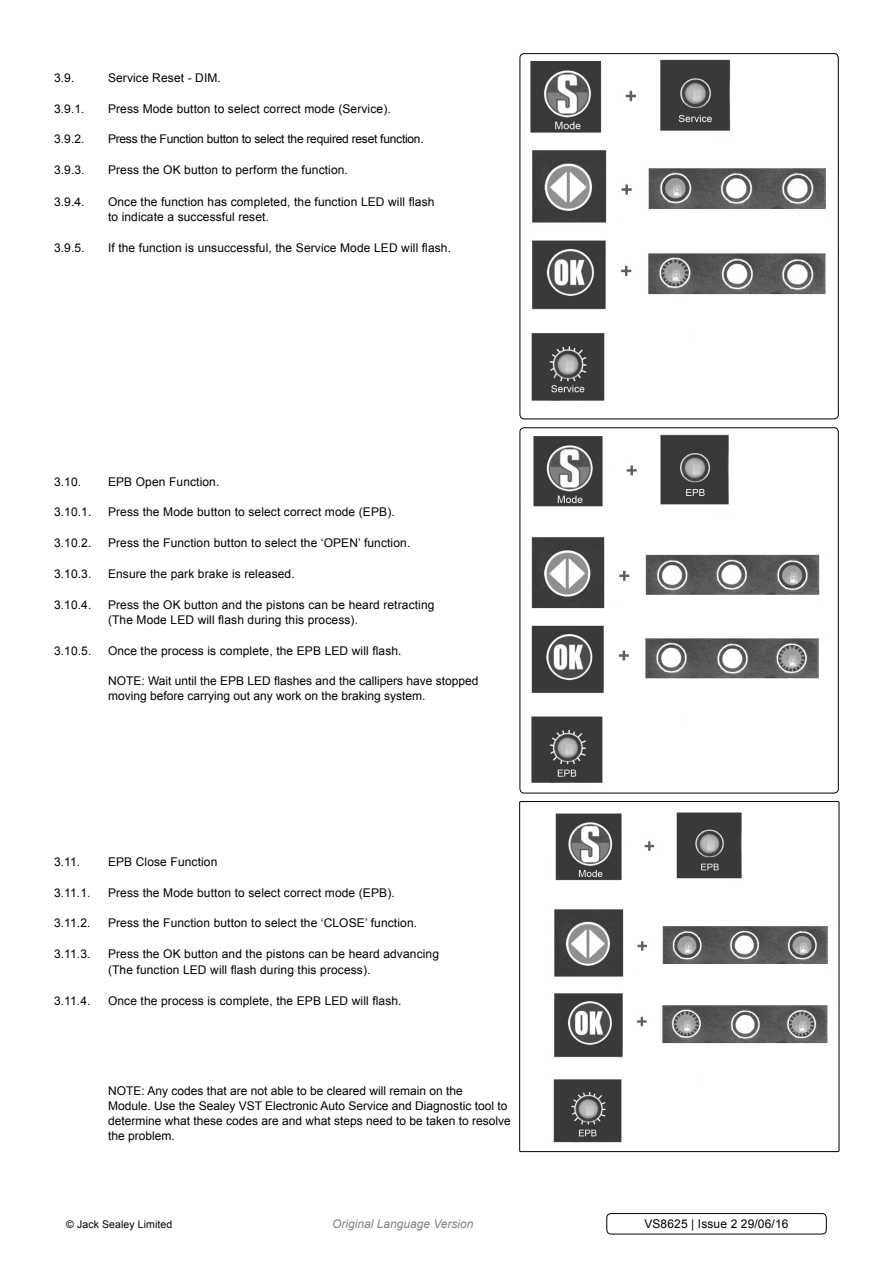
<style>
.page{position:relative;width:893px;height:1263px;background:#fff}
.page>*{position:absolute;margin:0;border:0;box-sizing:border-box;transform-origin:0 0}
.t1{font:12px/15.8px "Arial";letter-spacing:.01em;color:#000}
.t2{font:italic 12px "Arial";color:#808285}
.t3{font:10.5px "Arial";letter-spacing:.01em;color:#000}
</style>
<div class="page">
<div style="left:606px;top:1213px;width:221px;height:21px;border:1px solid #000;border-radius:4px"></div>
<img style="left:520px;top:54px;width:317px;height:347px">
<div style="left:520px;top:53px;width:319px;height:366px;border:1px solid #000;border-radius:4px"></div>
<img style="left:520px;top:428px;width:300px;height:365px">
<div style="left:520px;top:427px;width:319px;height:366px;border:1px solid #000;border-radius:4px"></div>
<img style="left:553px;top:812px;width:275px;height:331px">
<div style="left:520px;top:801px;width:319px;height:351px;border:1px solid #000"></div>
<p class="t1" style="left:54px;top:70px;width:22px">3.9.</p>
<p class="t1" style="left:108px;top:70px;width:96px">Service Reset - DIM</p>
<p class="t1" style="left:218px;top:70px;width:5px">.</p>
<p class="t1" style="left:54px;top:101px;width:32px">3.9.1.</p>
<p class="t1" style="left:108px;top:101px;width:284px">Press Mode button to select correct mode (Service).</p>
<p class="t1" style="left:54px;top:131px;width:32px">3.9.2.</p>
<p class="t1" style="left:108px;top:131px;width:317px">Press the Function button to select the required reset function.</p>
<p class="t1" style="left:54px;top:162px;width:32px">3.9.3.</p>
<p class="t1" style="left:108px;top:162px;width:241px">Press the OK button to perform the function.</p>
<p class="t1" style="left:54px;top:194px;width:32px">3.9.4.</p>
<p class="t1" style="left:108px;top:194px;width:328px">Once the function has completed, the function LED will flash to indicate a successful reset.</p>
<p class="t1" style="left:54px;top:240px;width:32px">3.9.5.</p>
<p class="t1" style="left:108px;top:240px;width:345px">If the function is unsuccessful, the Service Mode LED will flash.</p>
<p class="t1" style="left:54px;top:473px;width:29px">3.10.</p>
<p class="t1" style="left:108px;top:473px;width:113px">EPB Open Function.</p>
<p class="t1" style="left:54px;top:504px;width:39px">3.10.1.</p>
<p class="t1" style="left:108px;top:504px;width:288px">Press the Mode button to select correct mode (EPB).</p>
<p class="t1" style="left:54px;top:535px;width:39px">3.10.2.</p>
<p class="t1" style="left:108px;top:535px;width:304px">Press the Function button to select the ‘OPEN ’ function.</p>
<p class="t1" style="left:54px;top:566px;width:39px">3.10.3.</p>
<p class="t1" style="left:108px;top:566px;width:188px">Ensure the park brake is released.</p>
<p class="t1" style="left:54px;top:597px;width:39px">3.10.4.</p>
<p class="t1" style="left:108px;top:597px;width:328px">Press the OK button and the pistons can be heard retracting (The Mode LED will flash during this process).</p>
<p class="t1" style="left:54px;top:643px;width:39px">3.10.5.</p>
<p class="t1" style="left:108px;top:643px;width:295px">Once the process is complete, the EPB LED will flash.</p>
<p class="t1" style="left:108px;top:673px;width:372px;line-height:15px">NOTE: Wait until the EPB LED flashes and the callipers have stopped moving before carrying out any work on the braking system.</p>
<p class="t1" style="left:54px;top:854px;width:28px">3.11.</p>
<p class="t1" style="left:108px;top:854px;width:111px">EPB Close Function</p>
<p class="t1" style="left:54px;top:885px;width:38px">3.11.1.</p>
<p class="t1" style="left:108px;top:885px;width:288px">Press the Mode button to select correct mode (EPB).</p>
<p class="t1" style="left:54px;top:915px;width:38px">3.11.2.</p>
<p class="t1" style="left:108px;top:915px;width:225px">Press the Function button to select the ‘CLOSE</p>
<p class="t1" style="left:365px;top:915px;width:54px">’ function.</p>
<p class="t1" style="left:54px;top:946px;width:38px">3.11.3.</p>
<p class="t1" style="left:108px;top:946px;width:333px">Press the OK button and the pistons can be heard advancing (The function LED will flash during this process).</p>
<p class="t1" style="left:54px;top:993px;width:38px">3.11.4.</p>
<p class="t1" style="left:108px;top:993px;width:295px">Once the process is complete, the EPB LED will flash.</p>
<p class="t1" style="left:54px;top:1083px;width:19px">NOTE</p>
<p class="t1" style="left:141px;top:1083px;width:323px">: Any codes that are not able to be cleared will remain on the</p>
<p class="t1" style="left:54px;top:1098px;width:33px">M</p>
<p class="t1" style="left:108px;top:1098px;width:404px;line-height:15px;text-indent:10px">odule. Use the Sealey VST Electronic Auto Service and Diagnostic tool to determine what these codes are and what steps need to be taken to resolve the problem.</p>
<p class="t3" style="left:66px;top:1218px;width:108px">© Jack Sealey Limited</p>
<p class="t2" style="left:332px;top:1216px;width:143px">Original Language Version</p>
<p class="t1" style="left:644px;top:1216px;width:146px">VS8625 | Issue 2 29/06/16</p>
</div>
